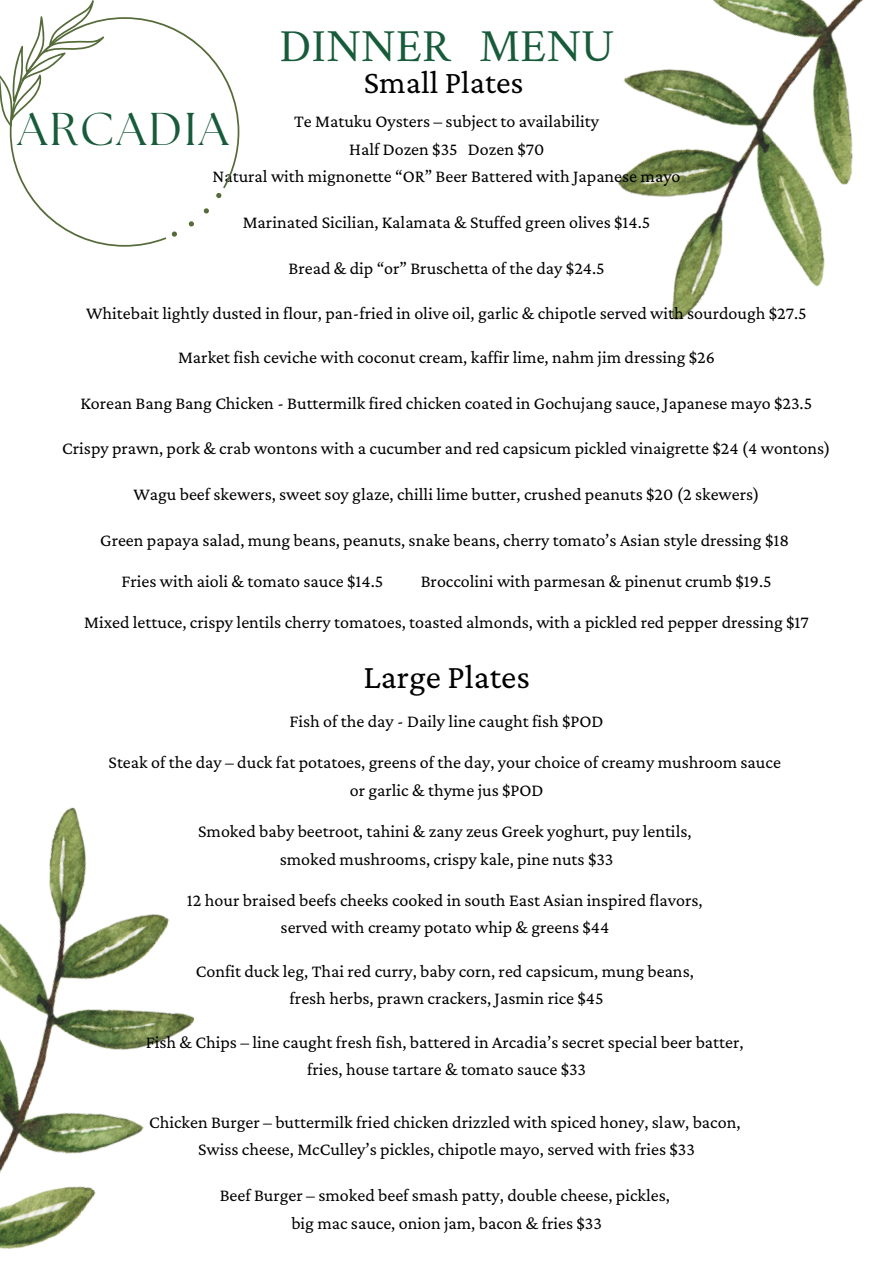
<style>
.page{position:relative;width:894px;height:1264px;background:#fff}
.page>*{position:absolute;margin:0;border:0;box-sizing:border-box;transform-origin:0 0}
.t1{font:45.9px "The Seasons";letter-spacing:.055em;color:#175b3a}
.t2{font:45px "Crimson";color:#175b3a}
.t3{font:34.5px "Crimson Pro";color:#000}
.t4{font:33px "Crimson Pro";color:#000}
.t5{font:18px "Crimson Pro";color:#000}
</style>
<div class="page">
<img style="left:0;top:807px;width:195px;height:442px">
<img style="left:618px;top:0;width:246px;height:320px">
<svg style="left:10px;top:17px;width:229px;height:229px"></svg>
<svg style="left:0;top:0;width:104px;height:126px"></svg>
<svg style="left:172px;top:231px;width:5px;height:6px"></svg>
<svg style="left:189px;top:221px;width:5px;height:5px"></svg>
<svg style="left:204px;top:208px;width:5px;height:5px"></svg>
<svg style="left:216px;top:193px;width:5px;height:5px"></svg>
<p class="t2" style="left:279px;top:27px;width:336px">DINNER MENU</p>
<p class="t4" style="left:364px;top:63px;width:161px">Small Plates</p>
<p class="t5" style="left:294px;top:111px;width:306px">Te Matuku Oysters – subject to availability</p>
<p class="t5" style="left:349px;top:138px;width:196px">Half Dozen $35 Dozen $70</p>
<p class="t5" style="left:212px;top:166px;width:469px">Natural with mignonette “OR” Beer Battered with Japanese mayo</p>
<p class="t5" style="left:242px;top:212px;width:409px">Marinated Sicilian, Kalamata &amp; Stuffed green olives $14.5</p>
<p class="t5" style="left:288px;top:257px;width:317px">Bread &amp; dip “or” Bruschetta of the day $24.5</p>
<p class="t5" style="left:86px;top:303px;width:722px">Whitebait lightly dusted in flour, pan-fried in olive oil, garlic &amp; chipotle served with sourdough $27.5</p>
<p class="t5" style="left:178px;top:347px;width:538px">Market fish ceviche with coconut cream, kaffir lime, nahm jim dressing $26</p>
<p class="t5" style="left:81px;top:392px;width:732px">Korean Bang Bang Chicken - Buttermilk fired chicken coated in Gochujang sauce, Japanese mayo $23.5</p>
<p class="t5" style="left:62px;top:438px;width:769px">Crispy prawn, pork &amp; crab wontons with a cucumber and red capsicum pickled vinaigrette $24 (4 wontons)</p>
<p class="t5" style="left:133px;top:484px;width:627px">Wagu beef skewers, sweet soy glaze, chilli lime butter, crushed peanuts $20 (2 skewers)</p>
<p class="t5" style="left:100px;top:530px;width:690px">Green papaya salad, mung beans, peanuts, snake beans, cherry tomato’s Asian style dressing $18</p>
<p class="t5" style="left:121px;top:571px;width:263px">Fries with aioli &amp; tomato sauce $14.5</p>
<p class="t5" style="left:420px;top:571px;width:352px">Broccolini with parmesan &amp; pinenut crumb $19.5</p>
<p class="t5" style="left:84px;top:612px;width:726px">Mixed lettuce, crispy lentils cherry tomatoes, toasted almonds, with a pickled red pepper dressing $17</p>
<p class="t3" style="left:363px;top:657px;width:168px">Large Plates</p>
<p class="t5" style="left:289px;top:710px;width:315px">Fish of the day - Daily line caught fish $POD</p>
<p class="t5" style="left:109px;top:752px;width:673px">Steak of the day – duck fat potatoes, greens of the day, your choice of creamy mushroom sauce</p>
<h2 class="t5" style="left:349px;top:779px;width:195px">or garlic &amp; thyme jus $POD</h2>
<p class="t5" style="left:198px;top:820px;width:495px">Smoked baby beetroot, tahini &amp; zany zeus Greek yoghurt, puy lentils,</p>
<p class="t5" style="left:280px;top:848px;width:335px">smoked mushrooms, crispy kale, pine nuts $33</p>
<p class="t5" style="left:187px;top:889px;width:517px">12 hour braised beefs cheeks cooked in south East Asian inspired flavors,</p>
<p class="t5" style="left:280px;top:917px;width:330px">served with creamy potato whip &amp; greens $44</p>
<p class="t5" style="left:196px;top:960px;width:499px">Confit duck leg, Thai red curry, baby corn, red capsicum, mung beans,</p>
<p class="t5" style="left:289px;top:988px;width:315px">fresh herbs, prawn crackers, Jasmin rice $45</p>
<p class="t5" style="left:146px;top:1031px;width:599px">Fish &amp; Chips – line caught fresh fish, battered in Arcadia’s secret special beer batter,</p>
<p class="t5" style="left:307px;top:1059px;width:280px">fries, house tartare &amp; tomato sauce $33</p>
<p class="t5" style="left:149px;top:1111px;width:592px">Chicken Burger – buttermilk fried chicken drizzled with spiced honey, slaw, bacon,</p>
<p class="t5" style="left:198px;top:1139px;width:498px">Swiss cheese, McCulley’s pickles, chipotle mayo, served with fries $33</p>
<p class="t5" style="left:220px;top:1184px;width:451px">Beef Burger – smoked beef smash patty, double cheese, pickles,</p>
<p class="t5" style="left:291px;top:1212px;width:312px">big mac sauce, onion jam, bacon &amp; fries $33</p>
<p class="t1" style="left:18px;top:108px;width:212px">ARCADIA</p>
</div>
